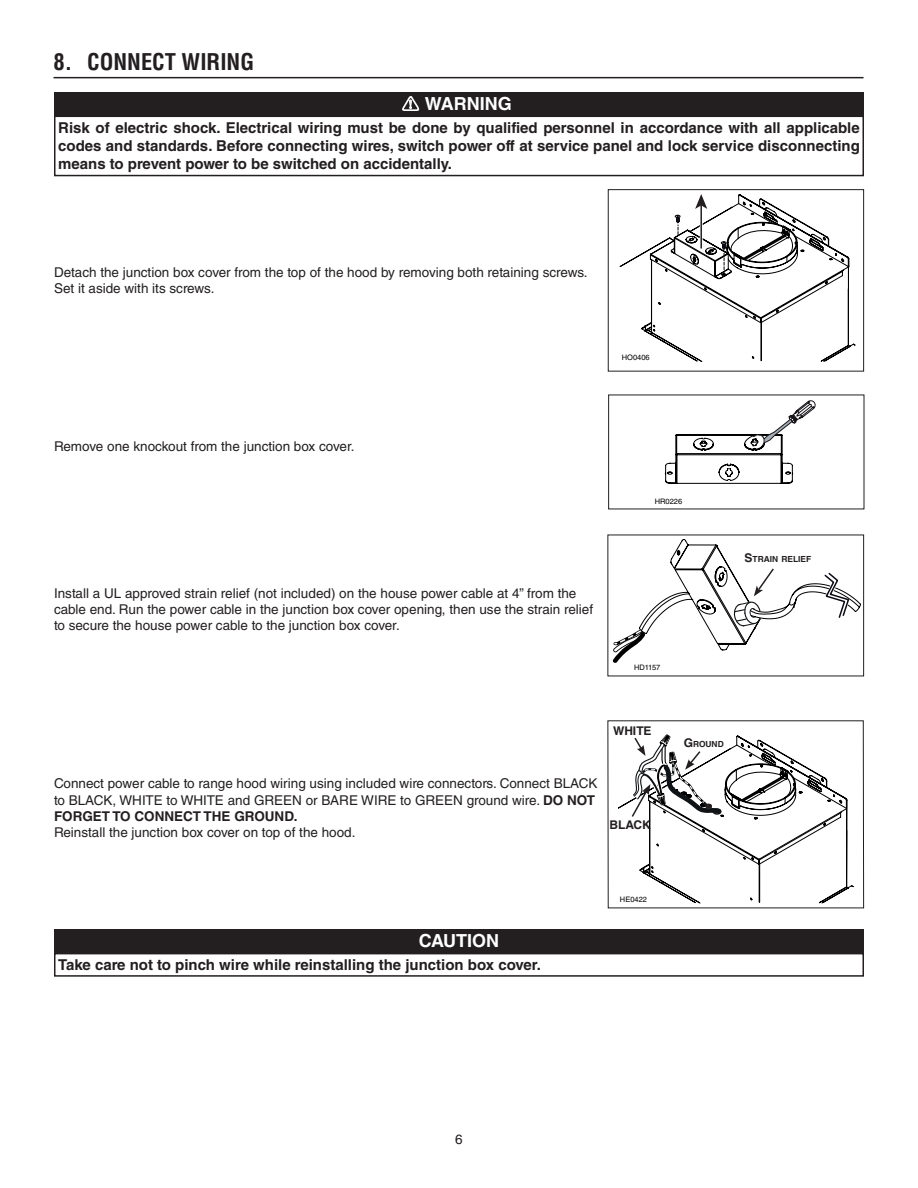
<style>
.page{position:relative;width:918px;height:1188px;background:#fff}
.page>*{position:absolute;margin:0;border:0;box-sizing:border-box;transform-origin:0 0}
.t1{font:700 condensed 22.5px "Helvetica LT Std";color:#231f20}
.t2{font:700 18px "Helvetica LT Std";color:#fff}
.t3{font:700 15px/18px "Helvetica LT Std";color:#231f20;text-align:justify}
.t4{font:13.5px/16.2px "Helvetica LT Std";color:#231f20}
.t5{font:700 12.9px "Garamond";color:#fff}
.t6{font:700 12px "Helvetica LT Std";color:#231f20}
.t7{font:700 8.4px "Helvetica LT Std";color:#231f20}
.t8{font:7.5px "Helvetica LT Std";color:#000001}
.s1{font-size:12px}
.s2{font-weight:700}
</style>
<div class="page">
<div style="left:54px;top:92px;width:810px;height:24px;background:#231f20"></div>
<svg style="left:402px;top:96px;width:17px;height:15px"></svg>
<div style="left:54px;top:116px;width:810px;height:60px;border:2px solid #231f20"></div>
<hr style="left:54px;top:77px;width:810px;height:1px;background:#231f20">
<svg style="left:620px;top:194px;width:235px;height:168px"></svg>
<div style="left:608px;top:189px;width:256px;height:183px;border:1px solid #231f20"></div>
<svg style="left:665px;top:400px;width:151px;height:84px"></svg>
<svg style="left:618px;top:735px;width:235px;height:169px"></svg>
<div style="left:54px;top:929px;width:810px;height:24px;background:#231f20"></div>
<div style="left:54px;top:953px;width:810px;height:24px;border:2px solid #231f20"></div>
<svg style="left:613px;top:539px;width:248px;height:124px"></svg>
<p class="t1" style="left:54px;top:48px;width:202px">8. CONNECT WIRING</p>
<p class="t2" style="left:425px;top:93px;width:88px">WARNING</p>
<p class="t5" style="left:409px;top:96px;width:5px">!</p>
<p class="t3" style="left:58px;top:119px;width:803px">Risk of electric shock. Electrical wiring must be done by qualified personnel in accordance with all applicable codes and standards. Before connecting wires, switch power off at service panel and lock service disconnecting means to prevent power to be switched on accidentally.</p>
<p class="t4" style="left:54px;top:264px;width:535px">Detach the junction box cover from the top of the hood by removing both retaining screws.<br>Set it aside with its screws.</p>
<p class="t8" style="left:622px;top:353px;width:29px">HO0406</p>
<p class="t4" style="left:54px;top:438px;width:302px">Remove one knockout from the junction box cover.</p>
<p class="t4" style="left:54px;top:585px;width:541px">Install a UL approved strain relief (not included) on the house power cable at 4” from the cable end. Run the power cable in the junction box cover opening, then use the strain relief to secure the house power cable to the junction box cover.</p>
<p class="t8" style="left:655px;top:497px;width:29px">HR0226</p>
<p class="t8" style="left:634px;top:663px;width:28px">HD1157</p>
<p class="t7" style="left:745px;top:554px;width:67px"><span class="s1">S</span>TRAIN RELIEF</p>
<p class="t6" style="left:613px;top:724px;width:32px">WHITE</p>
<p class="t4" style="left:54px;top:776px;width:545px">Connect power cable to range hood wiring using included wire connectors. Connect BLACK to BLACK, WHITE to WHITE and GREEN or BARE WIRE to GREEN ground wire. <span class="s2">DO NOT<br>FORGET TO CONNECT THE GROUND.</span></p>
<p class="t4" style="left:54px;top:824px;width:303px">Reinstall the junction box cover on top of the hood.</p>
<p class="t6" style="left:609px;top:818px;width:10px">BLACK</p>
<p class="t2" style="left:419px;top:930px;width:82px">CAUTION</p>
<p class="t3" style="left:58px;top:956px;width:484px">Take care not to pinch wire while reinstalling the junction box cover.</p>
<p class="t8" style="left:620px;top:895px;width:29px">HE0422</p>
<p class="t7" style="left:684px;top:739px;width:35px"><span class="s1">G</span> ROUND</p>
<p class="t4" style="left:455px;top:1131px;width:9px">6</p>
</div>
